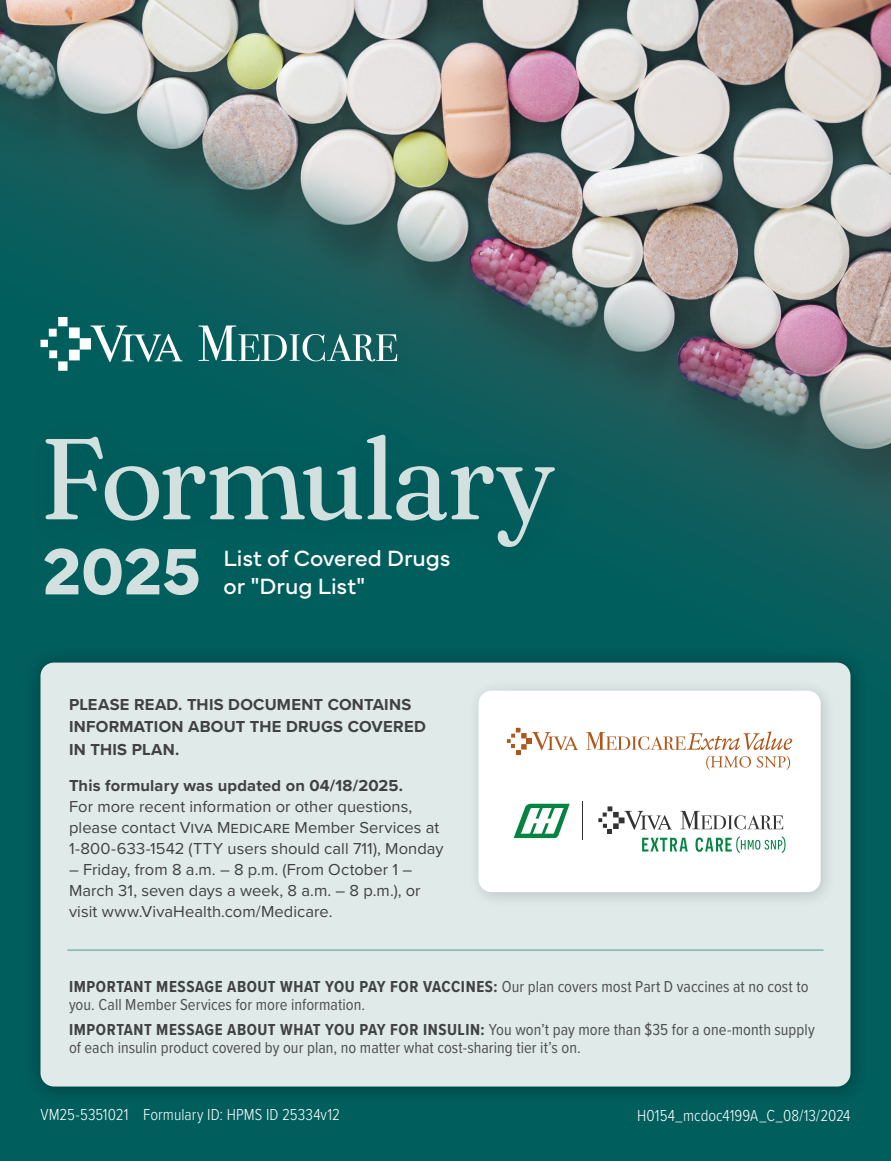
<style>
.page{position:relative;width:891px;height:1161px;background:#fff}
.page>*{position:absolute;margin:0;border:0;box-sizing:border-box;transform-origin:0 0}
.t1{font:114.75px "Fraunces 72 pt Soft";letter-spacing:-.02em;color:#d2e1e0}
.t2{font:700 68.4px "Mundial";color:#d2e1e0}
.t3{font:22.95px/27.6px "Mundial";letter-spacing:-.005em;color:#fff}
.t4{font:16.5px/18px "Proxima Nova Cond";color:#505052}
.t5{font:16.5px/21px "Proxima Nova";letter-spacing:.005em;color:#414042}
.t6{font:700 16.5px/22.5px "Proxima Nova";letter-spacing:.015em;color:#414042}
.t7{font:300 16.5px "Proxima Nova Cond";letter-spacing:.005em;color:#fff}
.s1{font-weight:700;color:#414042}
</style>
<div class="page">
<img style="left:0;top:0;width:891px;height:1161px">
<div style="left:40px;top:340px;width:8px;height:7px;background:#fff"></div>
<div style="left:58px;top:317px;width:10px;height:9px;background:#fff"></div>
<div style="left:58px;top:361px;width:10px;height:10px;background:#fff"></div>
<div style="left:80px;top:338px;width:11px;height:12px;background:#fff"></div>
<div style="left:69px;top:327px;width:11px;height:11px;background:#fff"></div>
<div style="left:69px;top:350px;width:11px;height:10px;background:#fff"></div>
<div style="left:49px;top:329px;width:8px;height:8px;background:#fff"></div>
<div style="left:49px;top:350px;width:8px;height:8px;background:#fff"></div>
<svg style="left:90px;top:326px;width:93px;height:36px"></svg>
<div style="left:361px;top:317px;width:62px;height:71px;background:#105d5c"></div>
<svg style="left:198px;top:325px;width:199px;height:36px"></svg>
<div style="left:22px;top:410px;width:566px;height:173px;background:#005d5c"></div>
<div style="left:22px;top:644px;width:847px;height:461px;background:#005a59"></div>
<div style="left:40px;top:663px;width:810px;height:424px;background:#dfeae9;border-radius:14px"></div>
<hr style="left:68px;top:949px;width:756px;height:2px;background:#84b1b0">
<div style="left:467px;top:679px;width:370px;height:230px;background:#000;opacity:.16"></div>
<div style="left:479px;top:691px;width:342px;height:201px;background:#fff;border-radius:13px"></div>
<svg style="left:507px;top:728px;width:71px;height:27px"></svg>
<svg style="left:586px;top:731px;width:206px;height:19px"></svg>
<svg style="left:706px;top:756px;width:45px;height:14px"></svg>
<svg style="left:757px;top:756px;width:33px;height:14px"></svg>
<hr style="left:582px;top:801px;width:1px;height:39px;background:#333334">
<svg style="left:514px;top:804px;width:56px;height:34px"></svg>
<svg style="left:598px;top:806px;width:188px;height:47px"></svg>
<h1 class="t1" style="left:40px;top:396px;width:515px">Formulary</h1>
<h2 class="t2" style="left:42px;top:518px;width:160px">2025</h2>
<h3 class="t3" style="left:224px;top:543px;width:229px">List of Covered Drugs or "Drug List"</h3>
<p class="t6" style="left:69px;top:692px;width:358px">PLEASE READ. THIS DOCUMENT CONTAINS<br>INFORMATION ABOUT THE DRUGS COVERED<br>IN THIS PLAN.</p>
<p class="t6" style="left:69px;top:773px;width:336px">This formulary was updated on 04/18/2025.</p>
<p class="t5" style="left:69px;top:795px;width:376px">For more recent information or other questions, please contact Viva Medicare Member Services at<br>1-800-633-1542 (TTY users should call 711), Monday</p>
<p class="t5" style="left:69px;top:858px;width:353px">– Friday, from 8 a.m. – 8 p.m. (From October 1 –<br>March 31, seven days a week, 8 a.m. – 8 p.m.), or visit www.VivaHealth.com/Medicare.</p>
<p class="t4" style="left:69px;top:977px;width:741px"><span class="s1">IMPORTANT MESSAGE ABOUT WHAT YOU PAY FOR VACCINES:</span> Our plan covers most Part D vaccines at no cost to you. Call Member Services for more information.</p>
<p class="t4" style="left:69px;top:1019px;width:747px"><span class="s1">IMPORTANT MESSAGE ABOUT WHAT YOU PAY FOR INSULIN:</span> You won’t pay more than $35 for a one-month supply of each insulin product covered by our plan, no matter what cost-sharing tier it’s on.</p>
<p class="t7" style="left:40px;top:1102px;width:301px">VM25-5351021 Formulary ID: HPMS ID 25334v12</p>
<p class="t7" style="left:637px;top:1103px;width:215px">H0154_mcdoc4199A_C_08/13/2024</p>
</div>
